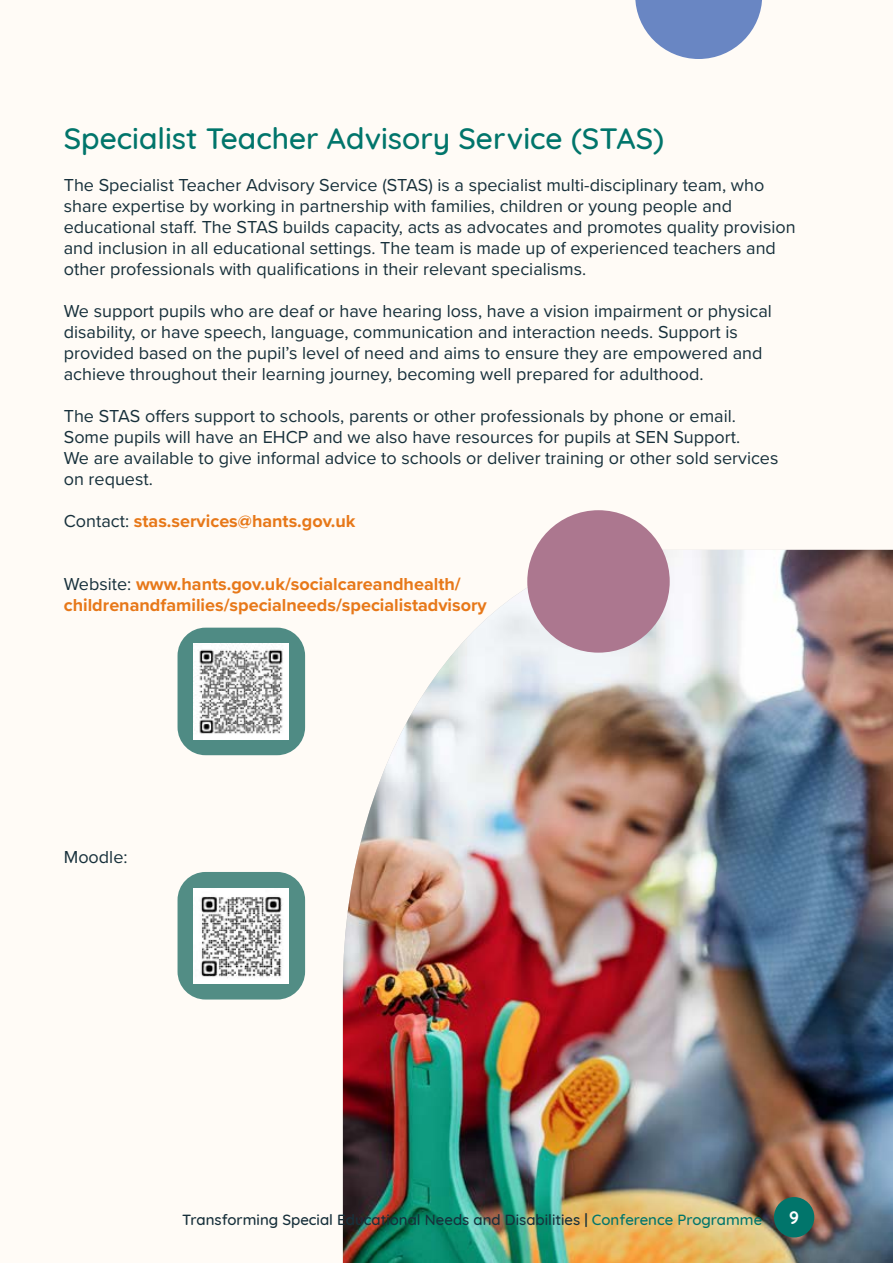
<style>
.page{position:relative;width:893px;height:1263px;background:#fffbf6}
.page>*{position:absolute;margin:0;border:0;box-sizing:border-box;transform-origin:0 0}
.t1{font:500 30px "Quicksand";color:#01756b}
.t2{font:18px/21px "Proxima Nova";color:#17303b}
.t3{font:700 18px/21px "Proxima Nova";color:#e77819}
.t4{font:700 18px "Quicksand";color:#fff}
.t5{font:500 15px "Quicksand";color:#17303b}
.s1{font-weight:400;color:#17303b}
.s2{color:#01756b}
</style>
<div class="page">
<div style="left:178px;top:872px;width:127px;height:127px;background:#528d85;border-radius:28px"></div>
<img style="left:194px;top:888px;width:95px;height:95px">
<div style="left:178px;top:628px;width:127px;height:127px;background:#4f8b84;border-radius:28px"></div>
<img style="left:194px;top:644px;width:95px;height:95px">
<img style="left:343px;top:550px;width:550px;height:713px">
<svg style="left:635px;top:0;width:127px;height:59px"></svg>
<div style="left:527px;top:510px;width:143px;height:143px;background:#ac778f;border-radius:50%"></div>
<div style="left:774px;top:1197px;width:40px;height:40px;background:#01756b;border-radius:50%"></div>
<h1 class="t1" style="left:64px;top:114px;width:602px">Specialist Teacher Advisory Service (STAS)</h1>
<p class="t2" style="left:64px;top:173px;width:733px">The Specialist Teacher Advisory Service (STAS) is a specialist multi-disciplinary team, who share expertise by working in partnership with families, children or young people and educational staff. The STAS builds capacity, acts as advocates and promotes quality provision and inclusion in all educational settings. The team is made up of experienced teachers and other professionals with qualifications in their relevant specialisms.</p>
<p class="t2" style="left:64px;top:299px;width:710px">We support pupils who are deaf or have hearing loss, have a vision impairment or physical disability, or have speech, language, communication and interaction needs. Support is provided based on the pupil’s level of need and aims to ensure they are empowered and achieve throughout their learning journey, becoming well prepared for adulthood.</p>
<p class="t2" style="left:64px;top:404px;width:716px">The STAS offers support to schools, parents or other professionals by phone or email.<br>Some pupils will have an EHCP and we also have resources for pupils at SEN Support.<br>We are available to give informal advice to schools or deliver training or other sold services on request.</p>
<p class="t3" style="left:64px;top:510px;width:293px"><span class="s1">Contact:</span> stas.services@hants.gov.uk</p>
<p class="t3" style="left:64px;top:573px;width:425px"><span class="s1">Website:</span> www.hants.gov.uk/socialcareandhealth/ childrenandfamilies/specialneeds/specialistadvisory</p>
<p class="t2" style="left:64px;top:845px;width:65px">Moodle:</p>
<p class="t5" style="left:182px;top:1207px;width:582px">Transforming Special Educational Needs and Disabilities | <span class="s2">Conference Programme</span></p>
<p class="t4" style="left:789px;top:1203px;width:11px">9</p>
</div>
